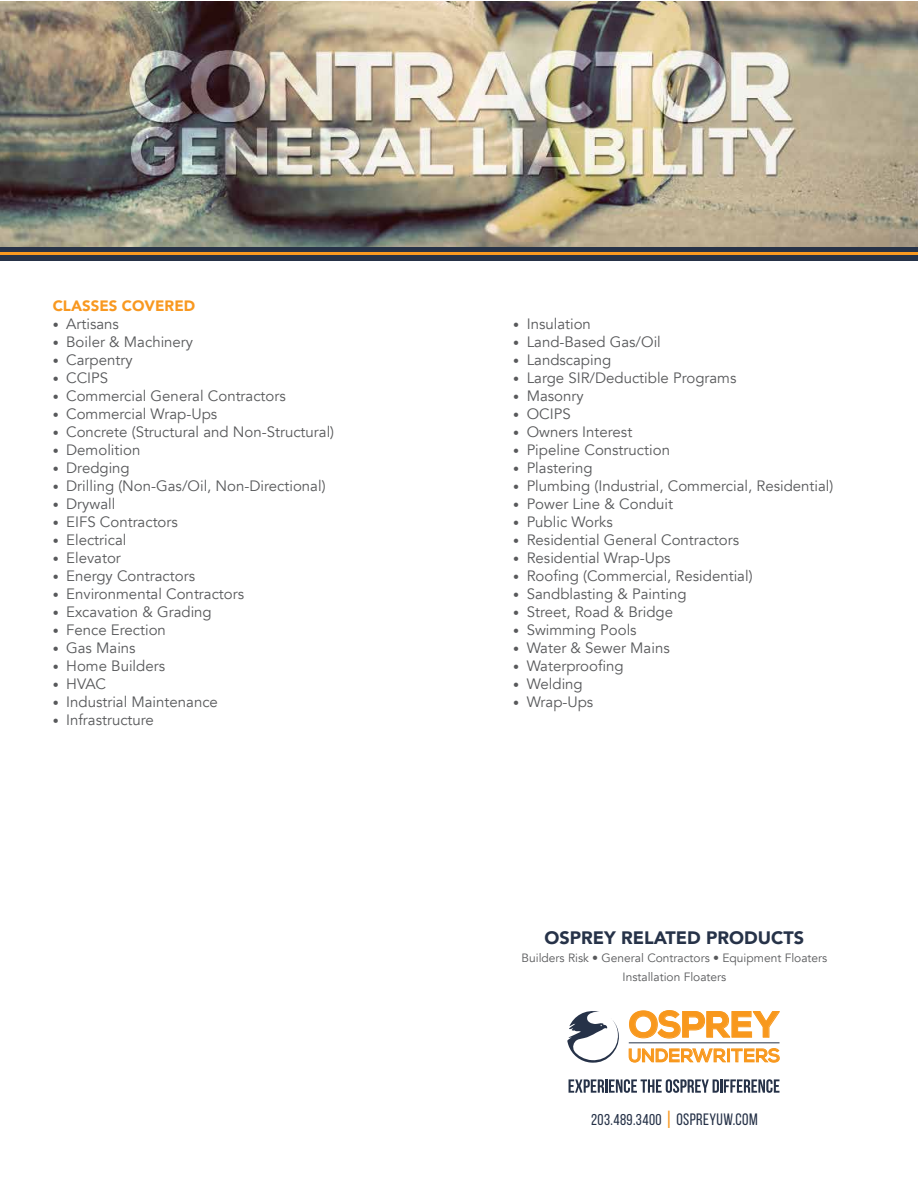
<style>
.page{position:relative;width:918px;height:1188px;background:#fff}
.page>*{position:absolute;margin:0;border:0;box-sizing:border-box;transform-origin:0 0}
.t1{font:800 36.75px "Nexa";letter-spacing:-.04em;color:#f8981d}
.t2{font:700 18.6px "Nexa";letter-spacing:-.02em;color:#f8981d}
.t3{font:900 18px "Avenir";color:#263248}
.t4{font:15.6px "Bebas Neue";letter-spacing:.025em;color:#263248}
.t5{font:15px "Avenir";color:#58595b}
.t6{font:900 15px "Avenir";color:#f89820}
.t7{font:12px/18.8px "Avenir";color:#58595b;text-align:center}
.s1{font-size:12px}
.s2{font-size:21.9px;color:#f89820}
.s3{font-size:16.5px}
</style>
<div class="page">
<div style="left:0;top:247px;width:918px;height:14px;background:#263248"></div>
<hr style="left:0;top:253px;width:918px;height:2px;background:#f89820">
<svg style="left:567px;top:1011px;width:52px;height:52px"></svg>
<svg style="left:629px;top:1010px;width:151px;height:28px"></svg>
<svg style="left:629px;top:1048px;width:151px;height:15px"></svg>
<hr style="left:629px;top:1043px;width:151px;height:1px;background:#263248">
<svg style="left:569px;top:1079px;width:210px;height:14px"></svg>
<img style="left:0;top:2px;width:918px;height:245px">
<p class="t6" style="left:53px;top:293px;width:144px">CLASSES COVERED</p>
<p class="t5" style="left:53px;top:315px;width:68px"><span class="s1">•</span> Artisans</p>
<p class="t5" style="left:53px;top:333px;width:142px"><span class="s1">•</span> Boiler &amp; Machinery</p>
<p class="t5" style="left:53px;top:351px;width:81px"><span class="s1">•</span> Carpentry</p>
<p class="t5" style="left:53px;top:369px;width:57px"><span class="s1">•</span> CCIPS</p>
<p class="t5" style="left:53px;top:387px;width:235px"><span class="s1">•</span> Commercial General Contractors</p>
<p class="t5" style="left:53px;top:405px;width:166px"><span class="s1">•</span> Commercial Wrap-Ups</p>
<p class="t5" style="left:53px;top:423px;width:283px"><span class="s1">•</span> Concrete (Structural and Non-Structural)</p>
<p class="t5" style="left:53px;top:441px;width:89px"><span class="s1">•</span> Demolition</p>
<p class="t5" style="left:53px;top:459px;width:79px"><span class="s1">•</span> Dredging</p>
<p class="t5" style="left:53px;top:477px;width:274px"><span class="s1">•</span> Drilling (Non-Gas/Oil, Non-Directional)</p>
<p class="t5" style="left:53px;top:495px;width:64px"><span class="s1">•</span> Drywall</p>
<p class="t5" style="left:53px;top:513px;width:127px"><span class="s1">•</span> EIFS Contractors</p>
<p class="t5" style="left:53px;top:531px;width:75px"><span class="s1">•</span> Electrical</p>
<p class="t5" style="left:53px;top:549px;width:70px"><span class="s1">•</span> Elevator</p>
<p class="t5" style="left:53px;top:567px;width:144px"><span class="s1">•</span> Energy Contractors</p>
<p class="t5" style="left:53px;top:585px;width:193px"><span class="s1">•</span> Environmental Contractors</p>
<p class="t5" style="left:53px;top:603px;width:161px"><span class="s1">•</span> Excavation &amp; Grading</p>
<p class="t5" style="left:53px;top:621px;width:115px"><span class="s1">•</span> Fence Erection</p>
<p class="t5" style="left:53px;top:639px;width:84px"><span class="s1">•</span> Gas Mains</p>
<p class="t5" style="left:53px;top:657px;width:114px"><span class="s1">•</span> Home Builders</p>
<p class="t5" style="left:53px;top:675px;width:55px"><span class="s1">•</span> HVAC</p>
<p class="t5" style="left:53px;top:693px;width:167px"><span class="s1">•</span> Industrial Maintenance</p>
<p class="t5" style="left:53px;top:711px;width:103px"><span class="s1">•</span> Infrastructure</p>
<p class="t5" style="left:513px;top:315px;width:79px"><span class="s1">•</span> Insulation</p>
<p class="t5" style="left:513px;top:333px;width:149px"><span class="s1">•</span> Land-Based Gas/Oil</p>
<p class="t5" style="left:513px;top:351px;width:99px"><span class="s1">•</span> Landscaping</p>
<p class="t5" style="left:513px;top:369px;width:225px"><span class="s1">•</span> Large SIR/Deductible Programs</p>
<p class="t5" style="left:513px;top:387px;width:72px"><span class="s1">•</span> Masonry</p>
<p class="t5" style="left:513px;top:405px;width:59px"><span class="s1">•</span> OCIPS</p>
<p class="t5" style="left:513px;top:423px;width:121px"><span class="s1">•</span> Owners Interest</p>
<p class="t5" style="left:513px;top:441px;width:158px"><span class="s1">•</span> Pipeline Construction</p>
<p class="t5" style="left:513px;top:459px;width:81px"><span class="s1">•</span> Plastering</p>
<p class="t5" style="left:513px;top:477px;width:322px"><span class="s1">•</span> Plumbing (Industrial, Commercial, Residential)</p>
<p class="t5" style="left:513px;top:495px;width:161px"><span class="s1">•</span> Power Line &amp; Conduit</p>
<p class="t5" style="left:513px;top:513px;width:101px"><span class="s1">•</span> Public Works</p>
<p class="t5" style="left:513px;top:531px;width:227px"><span class="s1">•</span> Residential General Contractors</p>
<p class="t5" style="left:513px;top:549px;width:159px"><span class="s1">•</span> Residential Wrap-Ups</p>
<p class="t5" style="left:513px;top:567px;width:241px"><span class="s1">•</span> Roofing (Commercial, Residential)</p>
<p class="t5" style="left:513px;top:585px;width:175px"><span class="s1">•</span> Sandblasting &amp; Painting</p>
<p class="t5" style="left:513px;top:603px;width:161px"><span class="s1">•</span> Street, Road &amp; Bridge</p>
<p class="t5" style="left:513px;top:621px;width:125px"><span class="s1">•</span> Swimming Pools</p>
<p class="t5" style="left:513px;top:639px;width:158px"><span class="s1">•</span> Water &amp; Sewer Mains</p>
<p class="t5" style="left:513px;top:657px;width:112px"><span class="s1">•</span> Waterproofing</p>
<p class="t5" style="left:513px;top:675px;width:71px"><span class="s1">•</span> Welding</p>
<p class="t5" style="left:513px;top:693px;width:82px"><span class="s1">•</span> Wrap-Ups</p>
<p class="t3" style="left:545px;top:922px;width:261px">OSPREY RELATED PRODUCTS</p>
<p class="t7" style="left:522px;top:949px;width:307px">Builders Risk • General Contractors • Equipment Floaters<br>Installation Floaters</p>
<h1 class="t1" style="left:628px;top:1001px;width:152px">OSPREY</h1>
<p class="t2" style="left:628px;top:1043px;width:154px">UNDERWRITERS</p>
<p class="t4" style="left:591px;top:1112px;width:168px">203.489.3400 <span class="s2">|</span> <span class="s3">OSPREYUW.COM</span></p>
</div>
